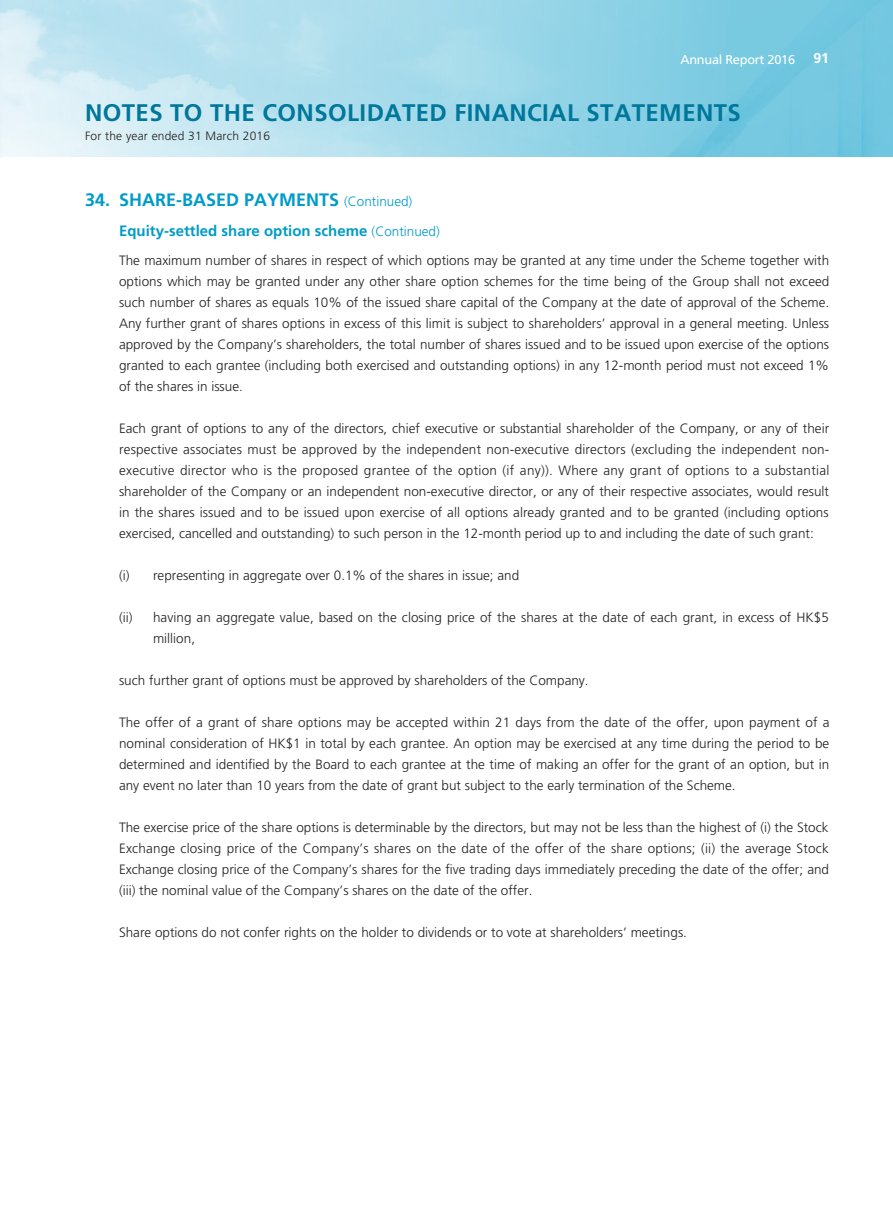
<style>
.page{position:relative;width:893px;height:1212px;background:#fff}
.page>*{position:absolute;margin:0;border:0;box-sizing:border-box;transform-origin:0 0}
.t1{font:700 24px "Frutiger LT Std";letter-spacing:.015em;color:#00779b}
._01_H1{font:700 18px "Frutiger LT Std";color:#009bc8}
._02_H2{font:700 15px "Frutiger LT Std";color:#009bc8}
.t2{font:700 14.25px "Frutiger LT Std";color:#fff}
._00_txt{font:300 13.5px/21px "Frutiger LT Std";color:#231f20;text-align:justify}
.t3{font:12.75px "Frutiger LT Std";letter-spacing:-.02em;color:#fff}
.t4{font:300 12px "Frutiger LT Std";letter-spacing:.015em;color:#231f20}
.s1{font-weight:300;font-size:13.5px}
</style>
<div class="page">
<svg style="left:0;top:0;width:893px;height:157px;background:#a1d9e9"></svg>
<p class="t3" style="left:680px;top:52px;width:116px">Annual Report 2016</p>
<h1 class="t1" style="left:85px;top:98px;width:657px">NOTES TO THE CONSOLIDATED FINANCIAL STATEMENTS</h1>
<p class="t4" style="left:85px;top:129px;width:187px">For the year ended 31 March 2016</p>
<p class="t2" style="left:814px;top:50px;width:17px">91</p>
<p class="_01_H1" style="left:85px;top:189px;width:329px">34. SHARE-BASED PAYMENTS <span class="s1">(Continued)</span></p>
<p class="_02_H2" style="left:119px;top:222px;width:322px">Equity-settled share option scheme <span class="s1">(Continued)</span></p>
<p class="_00_txt" style="left:119px;top:250px;width:712px">The maximum number of shares in respect of which options may be granted at any time under the Scheme together with options which may be granted under any other share option schemes for the time being of the Group shall not exceed such number of shares as equals 10% of the issued share capital of the Company at the date of approval of the Scheme.<br>Any further grant of shares options in excess of this limit is subject to shareholders’ approval in a general meeting. Unless approved by the Company’s shareholders, the total number of shares issued and to be issued upon exercise of the options granted to each grantee (including both exercised and outstanding options) in any 12-month period must not exceed 1% of the shares in issue.</p>
<p class="_00_txt" style="left:119px;top:418px;width:712px">Each grant of options to any of the directors, chief executive or substantial shareholder of the Company, or any of their respective associates must be approved by the independent non-executive directors (excluding the independent non&shy;executive director who is the proposed grantee of the option (if any)). Where any grant of options to a substantial shareholder of the Company or an independent non-executive director, or any of their respective associates, would result in the shares issued and to be issued upon exercise of all options already granted and to be granted (including options exercised, cancelled and outstanding) to such person in the 12-month period up to and including the date of such grant:</p>
<p class="_00_txt" style="left:119px;top:565px;width:402px">(i) representing in aggregate over 0.1% of the shares in issue; and</p>
<p class="_00_txt" style="left:153px;top:607px;width:677px;text-indent:-34px">(ii) having an aggregate value, based on the closing price of the shares at the date of each grant, in excess of HK$5 million,</p>
<p class="_00_txt" style="left:119px;top:670px;width:471px">such further grant of options must be approved by shareholders of the Company.</p>
<p class="_00_txt" style="left:119px;top:712px;width:712px">The offer of a grant of share options may be accepted within 21 days from the date of the offer, upon payment of a nominal consideration of HK$1 in total by each grantee. An option may be exercised at any time during the period to be determined and identified by the Board to each grantee at the time of making an offer for the grant of an option, but in any event no later than 10 years from the date of grant but subject to the early termination of the Scheme.</p>
<p class="_00_txt" style="left:119px;top:817px;width:712px">The exercise price of the share options is determinable by the directors, but may not be less than the highest of (i) the Stock Exchange closing price of the Company’s shares on the date of the offer of the share options; (ii) the average Stock Exchange closing price of the Company’s shares for the five trading days immediately preceding the date of the offer; and (iii) the nominal value of the Company’s shares on the date of the offer.</p>
<p class="_00_txt" style="left:119px;top:922px;width:569px">Share options do not confer rights on the holder to dividends or to vote at shareholders’ meetings.</p>
</div>
